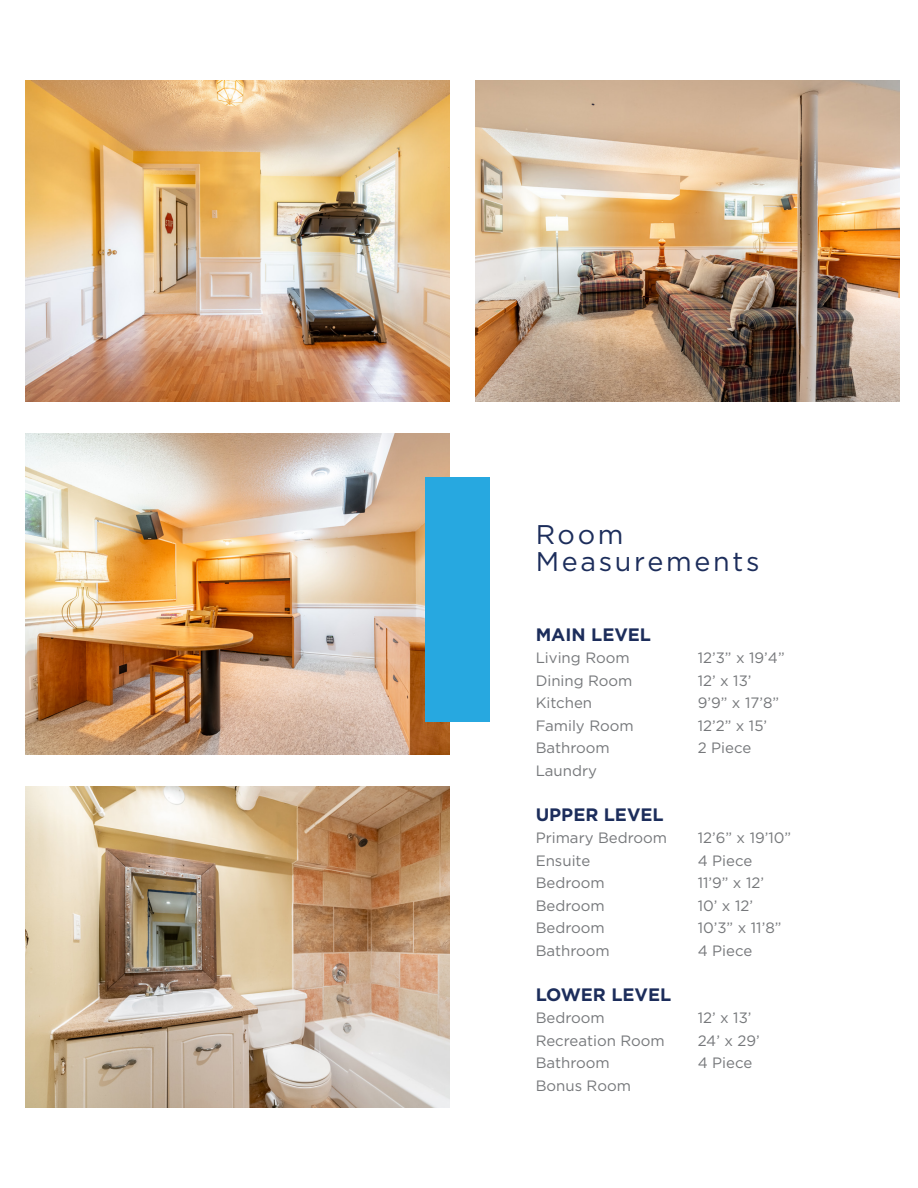
<style>
.page{position:relative;width:918px;height:1188px;background:#fff}
.page>*{position:absolute;margin:0;border:0;box-sizing:border-box;transform-origin:0 0}
.t1{font:27px "Gotham";letter-spacing:.1em;color:#1c2d5b}
.t2{font:700 18px "Gotham";color:#1c2d5b}
.t3{font:15px "Gotham";color:#76787b}
</style>
<div class="page">
<img style="left:26px;top:787px;width:424px;height:320px">
<img style="left:26px;top:81px;width:424px;height:320px">
<img style="left:26px;top:434px;width:424px;height:320px">
<div style="left:426px;top:477px;width:64px;height:245px;background:#27a8e0"></div>
<img style="left:475px;top:81px;width:424px;height:320px">
<p class="t1" style="left:536px;top:517px;width:89px">Room</p>
<p class="t1" style="left:536px;top:544px;width:225px">Measurements</p>
<p class="t2" style="left:536px;top:622px;width:117px">MAIN LEVEL</p>
<p class="t3" style="left:536px;top:648px;width:96px">Living Room</p>
<p class="t3" style="left:698px;top:648px;width:88px">12’3” x 19’4”</p>
<p class="t3" style="left:536px;top:671px;width:98px">Dining Room</p>
<p class="t3" style="left:698px;top:671px;width:55px">12’ x 13’</p>
<p class="t3" style="left:536px;top:693px;width:58px">Kitchen</p>
<p class="t3" style="left:698px;top:693px;width:83px">9’9” x 17’8”</p>
<p class="t3" style="left:536px;top:716px;width:100px">Family Room</p>
<p class="t3" style="left:698px;top:716px;width:71px">12’2” x 15’</p>
<p class="t3" style="left:536px;top:738px;width:76px">Bathroom</p>
<p class="t3" style="left:698px;top:738px;width:55px">2 Piece</p>
<p class="t3" style="left:536px;top:761px;width:63px">Laundry</p>
<p class="t2" style="left:536px;top:802px;width:130px">UPPER LEVEL</p>
<p class="t3" style="left:536px;top:828px;width:133px">Primary Bedroom</p>
<p class="t3" style="left:698px;top:828px;width:95px">12’6” x 19’10”</p>
<p class="t3" style="left:536px;top:851px;width:56px">Ensuite</p>
<p class="t3" style="left:698px;top:851px;width:56px">4 Piece</p>
<p class="t3" style="left:536px;top:873px;width:71px">Bedroom</p>
<p class="t3" style="left:698px;top:873px;width:68px">11’9” x 12’</p>
<p class="t3" style="left:536px;top:896px;width:71px">Bedroom</p>
<p class="t3" style="left:698px;top:896px;width:57px">10’ x 12’</p>
<p class="t3" style="left:536px;top:918px;width:71px">Bedroom</p>
<p class="t3" style="left:698px;top:918px;width:85px">10’3” x 11’8”</p>
<p class="t3" style="left:536px;top:941px;width:76px">Bathroom</p>
<p class="t3" style="left:698px;top:941px;width:56px">4 Piece</p>
<p class="t2" style="left:536px;top:982px;width:137px">LOWER LEVEL</p>
<p class="t3" style="left:536px;top:1008px;width:71px">Bedroom</p>
<p class="t3" style="left:698px;top:1008px;width:55px">12’ x 13’</p>
<p class="t3" style="left:536px;top:1031px;width:131px">Recreation Room</p>
<p class="t3" style="left:698px;top:1031px;width:64px">24’ x 29’</p>
<p class="t3" style="left:536px;top:1053px;width:76px">Bathroom</p>
<p class="t3" style="left:698px;top:1053px;width:56px">4 Piece</p>
<p class="t3" style="left:536px;top:1076px;width:97px">Bonus Room</p>
</div>
